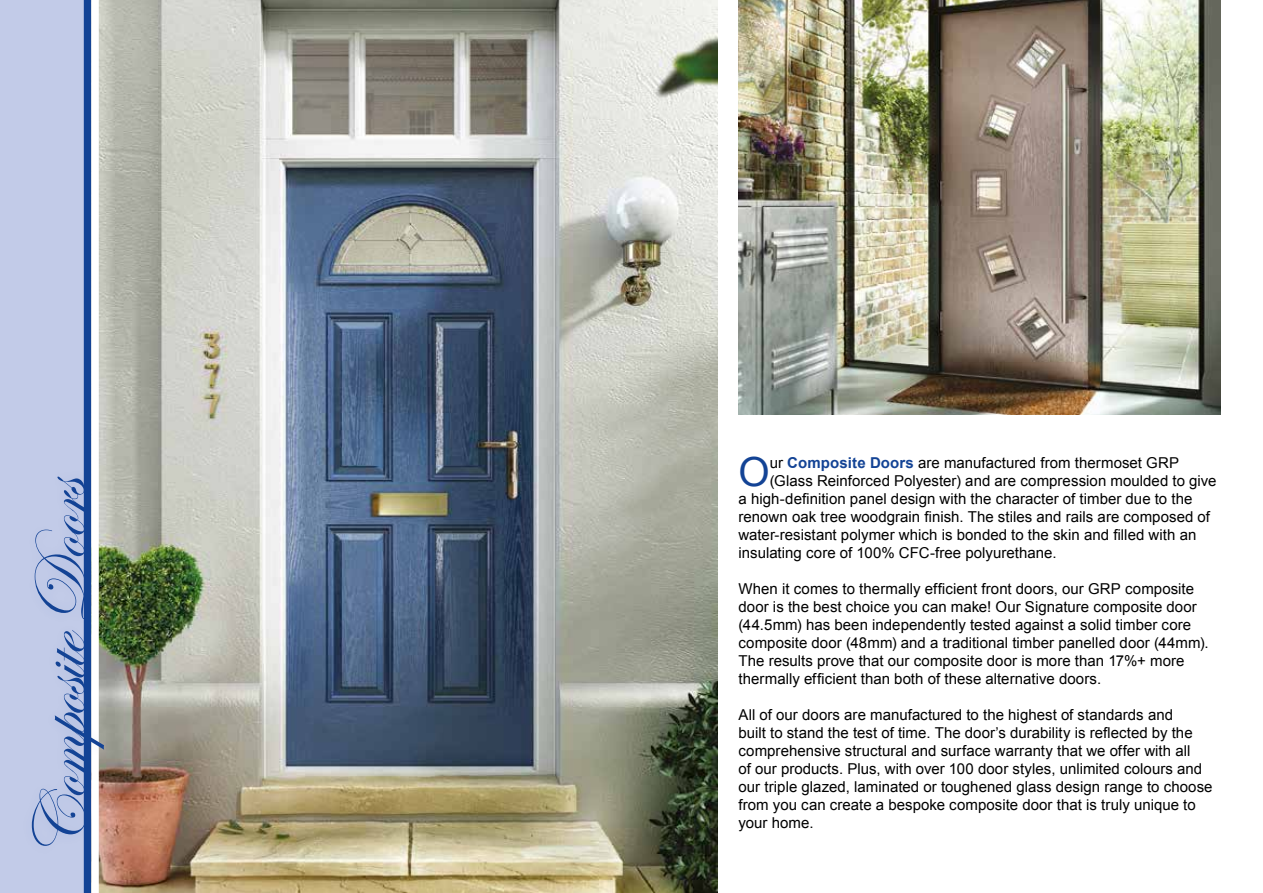
<style>
.page{position:relative;width:1263px;height:893px;background:#fff}
.page>*{position:absolute;margin:0;border:0;box-sizing:border-box;transform-origin:0 0}
.t1{font:75px "Edwardian Script ITC";color:#134395}
.t2{font:40.2px "Arial";color:#134395}
.t3{font:15px/18px "Arial";letter-spacing:.005em;color:#000}
.s1{font-weight:700;color:#134395}
</style>
<div class="page">
<img style="left:99px;top:0;width:618px;height:893px">
<div style="left:0;top:0;width:89px;height:893px;background:#c2cbe8"></div>
<div style="left:84px;top:0;width:7px;height:893px;background:#134395"></div>
<img style="left:739px;top:0;width:481px;height:414px">
<div style="left:20px;top:466px;width:95px;height:391px;background:#134395;opacity:.1"></div>
<h1 class="t1" style="left:20px;top:859px;width:384px;rotate:-90deg">Composite Doors</h1>
<h2 class="t2" style="left:738px;top:446px;width:33px">O</h2>
<p class="t3" style="left:770px;top:454px;width:411px">ur <span class="s1">Composite Doors</span> are manufactured from thermoset GRP</p>
<p class="t3" style="left:770px;top:472px;width:448px">(Glass Reinforced Polyester) and are compression moulded to give</p>
<p class="t3" style="left:738px;top:490px;width:455px">a high-definition panel design with the character of timber due to the</p>
<p class="t3" style="left:738px;top:508px;width:473px">renown oak tree woodgrain finish. The stiles and rails are composed of</p>
<p class="t3" style="left:738px;top:526px;width:459px">water-resistant polymer which is bonded to the skin and filled with an</p>
<p class="t3" style="left:738px;top:544px;width:320px">insulating core of 100% CFC-free polyurethane.</p>
<p class="t3" style="left:738px;top:580px;width:472px">When it comes to thermally efficient front doors, our GRP composite door is the best choice you can make! Our Signature composite door (44.5mm) has been independently tested against a solid timber core composite door (48mm) and a traditional timber panelled door (44mm).<br>The results prove that our composite door is more than 17%+ more thermally efficient than both of these alternative doors.</p>
<p class="t3" style="left:738px;top:706px;width:475px">All of our doors are manufactured to the highest of standards and<br>built to stand the test of time. The door’s durability is reflected by the comprehensive structural and surface warranty that we offer with all<br>of our products. Plus, with over 100 door styles, unlimited colours and our triple glazed, laminated or toughened glass design range to choose from you can create a bespoke composite door that is truly unique to your home.</p>
</div>
